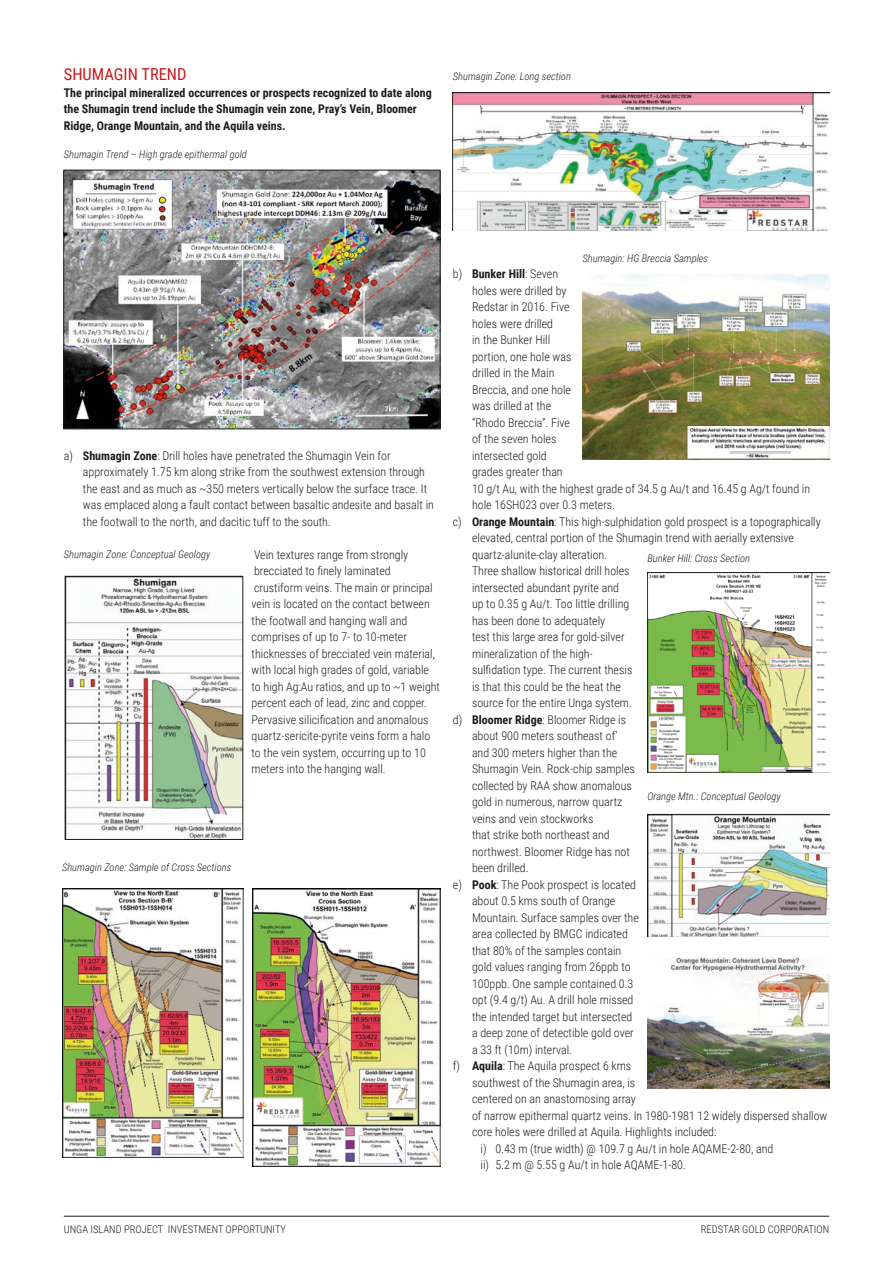
<style>
.page{position:relative;width:893px;height:1263px;background:#fff}
.page>*{position:absolute;margin:0;border:0;box-sizing:border-box;transform-origin:0 0}
.Heading{font:16.5px "Roboto Condensed";color:#c9191b}
.Numbered_copy{font:300 12px/16.5px "Roboto Condensed";color:#1d1d1b}
.Copy{font:300 12px/16.5px "Roboto Condensed";color:#1d1d1b}
.Copy-2{font:700 12px/16.5px "Roboto Condensed";color:#1d1d1b}
.sub-numbered_copy{font:300 12px "Roboto Condensed";color:#1d1d1b}
.Picture_Caption{font:italic 300 10.5px "Roboto Condensed";color:#1d1d1b}
.t1{font:300 10.5px "Roboto Condensed";color:#1d1d1b}
.Copy-3{font:italic 300 10.5px "Roboto Condensed";color:#1d1d1b}
.s1{font-weight:700}
</style>
<div class="page">
<hr style="left:64px;top:1216px;width:765px;height:1px;background:#1d1d1b">
<img style="left:66px;top:172px;width:372px;height:255px">
<div style="left:64px;top:170px;width:376px;height:259px;border:1px solid #1d1d1b"></div>
<img style="left:67px;top:578px;width:174px;height:260px">
<div style="left:65px;top:576px;width:178px;height:264px;border:1px solid #1d1d1b"></div>
<img style="left:62px;top:889px;width:181px;height:268px">
<img style="left:252px;top:889px;width:188px;height:277px">
<img style="left:453px;top:92px;width:376px;height:138px">
<img style="left:647px;top:573px;width:182px;height:199px">
<img style="left:647px;top:813px;width:182px;height:124px">
<img style="left:647px;top:957px;width:182px;height:132px">
<img style="left:583px;top:274px;width:246px;height:185px">
<p class="Heading" style="left:64px;top:63px;width:124px">SHUMAGIN TREND</p>
<p class="Copy-2" style="left:64px;top:84px;width:369px">The principal mineralized occurrences or prospects recognized to date along the Shumagin trend include the Shumagin vein zone, Pray’s Vein, Bloomer<br>Ridge, Orange Mountain, and the Aquila veins.</p>
<p class="Picture_Caption" style="left:64px;top:147px;width:185px">Shumagin Trend – High grade epithermal gold</p>
<p class="Copy-3" style="left:453px;top:69px;width:120px">Shumagin Zone: Long section</p>
<p class="Numbered_copy" style="left:83px;top:447px;width:353px;text-indent:-19px">a) <span class="s1">Shumagin Zone</span>: Drill holes have penetrated the Shumagin Vein for approximately 1.75 km along strike from the southwest extension through the east and as much as ~350 meters vertically below the surface trace. It was emplaced along a fault contact between basaltic andesite and basalt in the footwall to the north, and dacitic tuff to the south.</p>
<p class="Copy" style="left:252px;top:546px;width:190px">Vein textures range from strongly brecciated to finely laminated<br>crustiform veins. The main or principal vein is located on the contact between the footwall and hanging wall and comprises of up to 7- to 10-meter thicknesses of brecciated vein material, with local high grades of gold, variable to high Ag:Au ratios, and up to ~1 weight percent each of lead, zinc and copper.<br>Pervasive silicification and anomalous quartz-sericite-pyrite veins form a halo to the vein system, occurring up to 10 meters into the hanging wall.</p>
<p class="Picture_Caption" style="left:64px;top:547px;width:148px">Shumagin Zone: Conceptual Geology</p>
<p class="Picture_Caption" style="left:62px;top:860px;width:171px">Shumagin Zone: Sample of Cross Sections</p>
<p class="Copy-3" style="left:583px;top:251px;width:127px">Shumagin: HG Breccia Samples</p>
<p class="Numbered_copy" style="left:472px;top:265px;width:340px;text-indent:-19px">b) <span class="s1">Bunker Hill</span>: Seven<br>holes were drilled by<br>Redstar in 2016. Five<br>holes were drilled<br>in the Bunker Hill<br>portion, one hole was<br>drilled in the Main<br>Breccia, and one hole<br>was drilled at the<br>“Rhodo Breccia”. Five<br>of the seven holes<br>intersected gold<br>grades greater than<br>10 g/t Au, with the highest grade of 34.5 g Au/t and 16.45 g Ag/t found in hole 16SH023 over 0.3 meters.</p>
<p class="Numbered_copy" style="left:472px;top:513px;width:350px;text-indent:-19px">c) <span class="s1">Orange Mountain</span>: This high-sulphidation gold prospect is a topographically elevated, central portion of the Shumagin trend with aerially extensive quartz-alunite-clay alteration.<br>Three shallow historical drill holes<br>intersected abundant pyrite and<br>up to 0.35 g Au/t. Too little drilling<br>has been done to adequately<br>test this large area for gold-silver<br>mineralization of the high-<br>sulfidation type. The current thesis<br>is that this could be the heat the<br>source for the entire Unga system.</p>
<p class="Numbered_copy" style="left:472px;top:711px;width:164px;text-indent:-19px">d) <span class="s1">Bloomer Ridge</span>: Bloomer Ridge is about 900 meters southeast of’ and 300 meters higher than the<br>Shumagin Vein. Rock-chip samples collected by RAA show anomalous gold in numerous, narrow quartz veins and vein stockworks<br>that strike both northeast and northwest. Bloomer Ridge has not been drilled.</p>
<p class="Numbered_copy" style="left:472px;top:876px;width:168px;text-indent:-19px">e) <span class="s1">Pook</span>: The Pook prospect is located about 0.5 kms south of Orange<br>Mountain. Surface samples over the area collected by BMGC indicated that 80% of the samples contain gold values ranging from 26ppb to<br>100ppb. One sample contained 0.3 opt (9.4 g/t) Au. A drill hole missed the intended target but intersected a deep zone of detectible gold over a 33 ft (10m) interval.</p>
<p class="Numbered_copy" style="left:472px;top:1057px;width:357px;text-indent:-19px">f) <span class="s1">Aquila</span>: The Aquila prospect 6 kms<br>southwest of the Shumagin area, is<br>centered on an anastomosing array<br>of narrow epithermal quartz veins. In 1980-1981 12 widely dispersed shallow core holes were drilled at Aquila. Highlights included:</p>
<p class="sub-numbered_copy" style="left:480px;top:1140px;width:294px">i) 0.43 m (true width) @ 109.7 g Au/t in hole AQAME-2-80, and</p>
<p class="sub-numbered_copy" style="left:480px;top:1157px;width:207px">ii) 5.2 m @ 5.55 g Au/t in hole AQAME-1-80.</p>
<p class="Picture_Caption" style="left:647px;top:550px;width:104px">Bunker Hill: Cross Section</p>
<p class="Picture_Caption" style="left:647px;top:788px;width:135px">Orange Mtn.: Conceptual Geology</p>
<p class="t1" style="left:64px;top:1221px;width:224px">UNGA ISLAND PROJECT INVESTMENT OPPORTUNITY</p>
<p class="t1" style="left:701px;top:1221px;width:130px">REDSTAR GOLD CORPORATION</p>
</div>
